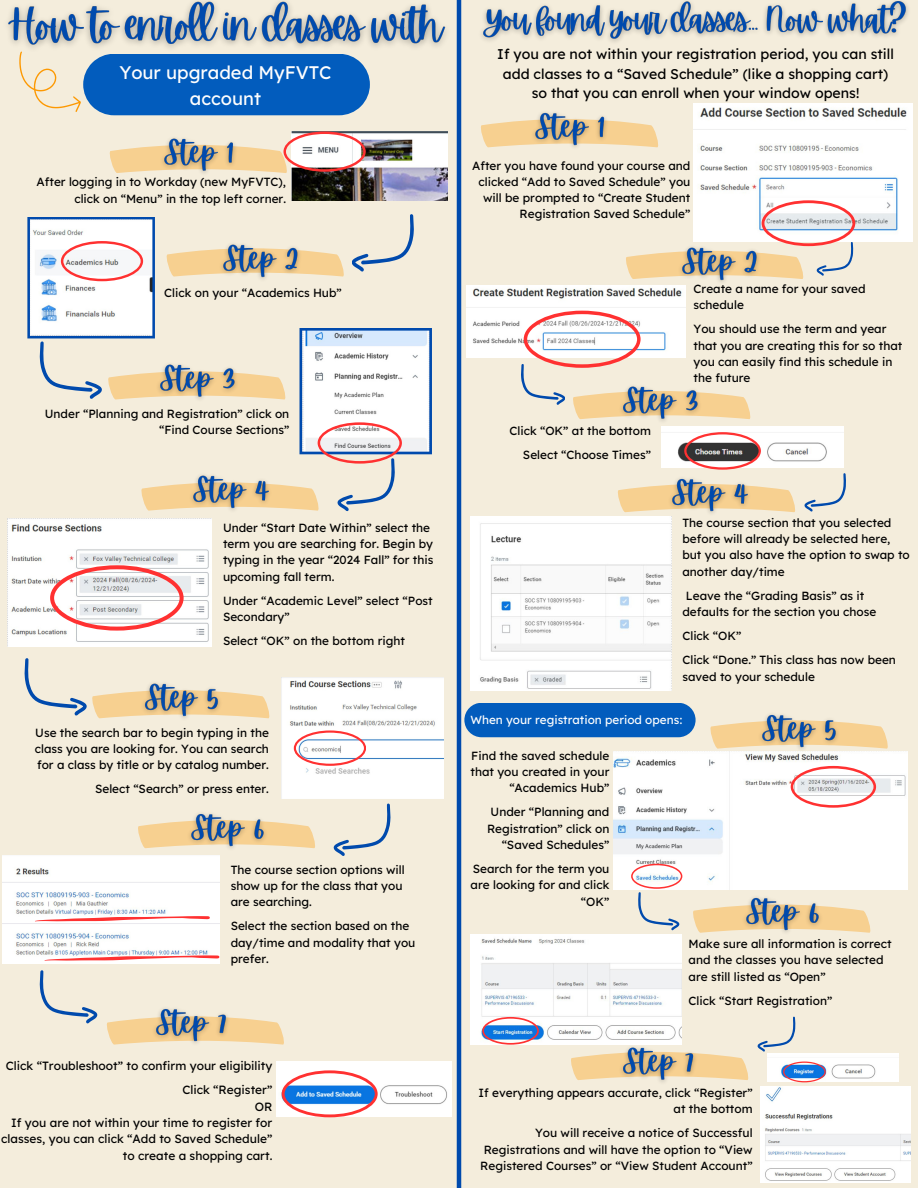
<style>
.page{position:relative;width:918px;height:1188px;background:#f4eddc}
.page>*{position:absolute;margin:0;border:0;box-sizing:border-box;transform-origin:0 0}
.t1{font:18.3px/25.2px "Lexend Deca";color:#fefefe;text-align:center}
.t2{font:14.1px/19.4px "Lexend Deca";color:#000;text-align:center}
.t3{font:12px/16.4px "Lexend Deca";color:#000;text-align:right}
.t4{font:11.85px/16.4px "Lexend Deca";color:#000}
.t5{font:11.7px "Lexend Deca";color:#fefefe}
</style>
<div class="page">
<svg style="left:25px;top:658px;width:61px;height:58px"></svg>
<svg style="left:334px;top:804px;width:57px;height:52px"></svg>
<svg style="left:92px;top:691px;width:178px;height:27px"></svg>
<svg style="left:138px;top:821px;width:177px;height:27px"></svg>
<svg style="left:19px;top:58px;width:351px;height:57px"></svg>
<img style="left:291px;top:132px;width:156px;height:69px">
<svg style="left:109px;top:132px;width:257px;height:41px"></svg>
<svg style="left:27px;top:214px;width:405px;height:297px"></svg>
<img style="left:7px;top:519px;width:204px;height:128px">
<svg style="left:50px;top:565px;width:134px;height:65px;background:#efd3d4"></svg>
<img style="left:281px;top:677px;width:162px;height:122px">
<svg style="left:294px;top:730px;width:72px;height:36px;background:#f0d8db"></svg>
<img style="left:3px;top:856px;width:217px;height:108px">
<svg style="left:35px;top:916px;width:175px;height:5px"></svg>
<svg style="left:44px;top:955px;width:175px;height:6px"></svg>
<svg style="left:107px;top:1018px;width:177px;height:27px"></svg>
<img style="left:276px;top:1062px;width:175px;height:54px">
<svg style="left:282px;top:1070px;width:95px;height:47px;background:#aeb4d7"></svg>
<svg style="left:40px;top:970px;width:57px;height:53px"></svg>
<svg style="left:481px;top:120px;width:178px;height:27px"></svg>
<img style="left:467px;top:286px;width:218px;height:72px">
<svg style="left:521px;top:311px;width:230px;height:108px"></svg>
<svg style="left:804px;top:473px;width:42px;height:38px"></svg>
<svg style="left:618px;top:485px;width:177px;height:27px"></svg>
<img style="left:662px;top:426px;width:182px;height:42px">
<svg style="left:684px;top:432px;width:77px;height:37px;background:#aa8d8d"></svg>
<div style="left:464px;top:703px;width:232px;height:34px;background:#025cbd;border-radius:17px"></div>
<svg style="left:710px;top:722px;width:178px;height:27px"></svg>
<svg style="left:693px;top:906px;width:178px;height:27px"></svg>
<img style="left:614px;top:751px;width:294px;height:138px">
<svg style="left:631px;top:864px;width:51px;height:66px"></svg>
<svg style="left:791px;top:766px;width:85px;height:42px;background:#f0d4d5"></svg>
<img style="left:470px;top:934px;width:212px;height:110px">
<svg style="left:482px;top:1017px;width:56px;height:28px;background:#95a7d2"></svg>
<svg style="left:571px;top:1053px;width:178px;height:27px"></svg>
<svg style="left:758px;top:1017px;width:37px;height:35px"></svg>
<img style="left:768px;top:1054px;width:130px;height:28px">
<svg style="left:783px;top:1062px;width:43px;height:20px"></svg>
<img style="left:761px;top:1087px;width:150px;height:96px">
<hr style="left:457px;top:0;width:4px;height:1188px;background:#004aad">
<img style="left:694px;top:104px;width:219px;height:137px">
<svg style="left:626px;top:200px;width:229px;height:79px"></svg>
<img style="left:470px;top:517px;width:202px;height:173px">
<img style="left:8px;top:0;width:449px;height:58px">
<img style="left:157px;top:132px;width:83px;height:41px">
<img style="left:215px;top:238px;width:90px;height:48px">
<img style="left:153px;top:357px;width:89px;height:49px">
<img style="left:185px;top:469px;width:91px;height:42px">
<img style="left:137px;top:683px;width:89px;height:35px">
<img style="left:184px;top:813px;width:87px;height:35px">
<img style="left:148px;top:1008px;width:86px;height:37px">
<img style="left:481px;top:0;width:427px;height:42px">
<img style="left:528px;top:112px;width:83px;height:35px">
<img style="left:675px;top:240px;width:90px;height:48px">
<img style="left:616px;top:379px;width:90px;height:49px">
<img style="left:665px;top:478px;width:91px;height:41px">
<img style="left:755px;top:714px;width:88px;height:41px">
<img style="left:739px;top:897px;width:87px;height:36px">
<img style="left:616px;top:1040px;width:85px;height:42px">
<p class="t1" style="left:119px;top:60px;width:214px">Your upgraded MyFVTC account</p>
<p class="t4" style="left:37px;top:174px;width:251px;text-align:right">After logging in to Workday (new MyFVTC), click on “Menu” in the top left corner.</p>
<p class="t4" style="left:164px;top:284px;width:179px">Click on your “Academics Hub”</p>
<p class="t4" style="left:45px;top:405px;width:246px;text-align:right">Under “Planning and Registration” click on “Find Course Sections”</p>
<p class="t4" style="left:223px;top:519px;width:212px">Under “Start Date Within” select the term you are searching for. Begin by typing in the year “2024 Fall” for this upcoming fall term.</p>
<p class="t4" style="left:223px;top:592px;width:211px">Under “Academic Level” select “Post<br>Secondary”</p>
<p class="t4" style="left:223px;top:632px;width:183px">Select “OK” on the bottom right</p>
<p class="t4" style="left:35px;top:724px;width:236px;text-align:justify">Use the search bar to begin typing in the class you are looking for. You can search for a class by title or by catalog number.</p>
<p class="t4" style="left:95px;top:781px;width:175px">Select “Search” or press enter.</p>
<p class="t4" style="left:231px;top:861px;width:176px">The course section options will show up for the class that you are searching.</p>
<p class="t4" style="left:231px;top:918px;width:186px">Select the section based on the day/time and modality that you prefer.</p>
<p class="t3" style="left:6px;top:1058px;width:268px">Click “Troubleshoot” to confirm your eligibility</p>
<p class="t3" style="left:182px;top:1082px;width:92px">Click “Register”</p>
<p class="t3" style="left:255px;top:1098px;width:19px">OR</p>
<p class="t3" style="left:1px;top:1114px;width:273px">If you are not within your time to register for classes, you can click “Add to Saved Schedule” to create a shopping cart.</p>
<p class="t2" style="left:497px;top:44px;width:398px">If you are not within your registration period, you can still add classes to a “Saved Schedule” (like a shopping cart) so that you can enroll when your window opens!</p>
<p class="t4" style="left:472px;top:158px;width:220px;line-height:15.8px;text-align:right">After you have found your course and clicked “Add to Saved Schedule” you will be prompted to “Create Student Registration Saved Schedule”</p>
<p class="t4" style="left:509px;top:422px;width:143px">Click “OK” at the bottom</p>
<p class="t4" style="left:523px;top:446px;width:130px">Select “Choose Times”</p>
<p class="t4" style="left:694px;top:280px;width:174px">Create a name for your saved schedule</p>
<p class="t4" style="left:694px;top:321px;width:210px">You should use the term and year that you are creating this for so that you can easily find this schedule in the future</p>
<p class="t4" style="left:682px;top:514px;width:229px">The course section that you selected before will already be selected here, but you also have the option to swap to another day/time</p>
<p class="t4" style="left:682px;top:587px;width:196px">Leave the “Grading Basis” as it defaults for the section you chose</p>
<p class="t4" style="left:682px;top:628px;width:61px">Click “OK”</p>
<p class="t4" style="left:682px;top:652px;width:215px">Click “Done.” This class has now been saved to your schedule</p>
<h4 class="t5" style="left:470px;top:712px;width:214px">When your registration period opens:</h4>
<p class="t4" style="left:471px;top:747px;width:140px;text-align:right">Find the saved schedule that you created in your “Academics Hub”</p>
<p class="t4" style="left:487px;top:804px;width:124px;text-align:right">Under “Planning and<br>Registration” click on “Saved Schedules”</p>
<p class="t4" style="left:471px;top:861px;width:140px;text-align:right">Search for the term you are looking for and click “OK”</p>
<p class="t4" style="left:689px;top:935px;width:205px">Make sure all information is correct and the classes you have selected are still listed as “Open”</p>
<p class="t4" style="left:689px;top:992px;width:145px">Click “Start Registration”</p>
<p class="t4" style="left:479px;top:1084px;width:276px;text-align:right">If everything appears accurate, click “Register” at the bottom</p>
<p class="t4" style="left:480px;top:1125px;width:274px;text-align:justify;text-indent:55px">You will receive a notice of Successful Registrations and will have the option to “View Registered Courses” or “View Student Account”</p>
</div>
